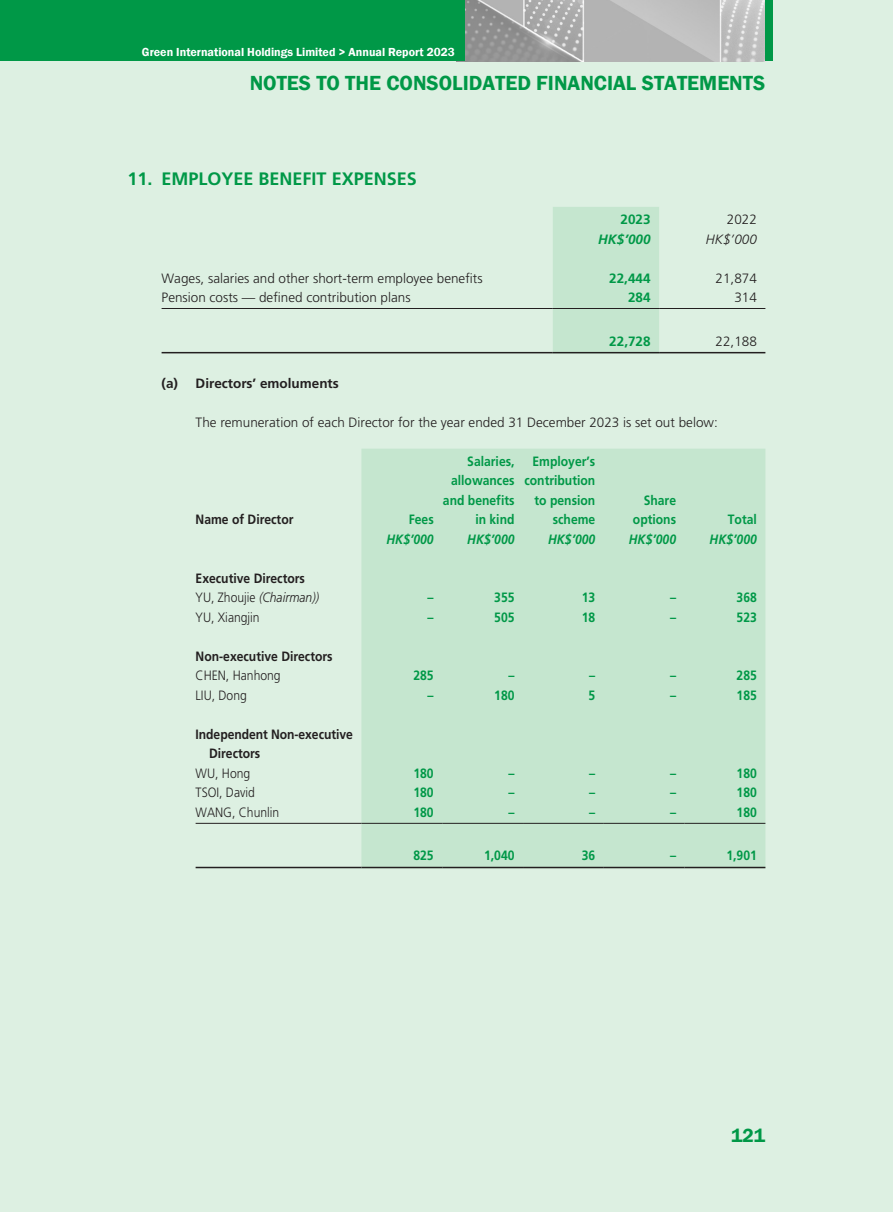
<style>
.page{position:relative;width:893px;height:1212px;background:#ddf0e2}
.page>*{position:absolute;margin:0;border:0;box-sizing:border-box;transform-origin:0 0}
.t1{font:600 21px "Franklin Gothic";color:#009847}
.t2{font:600 19.5px "Franklin Gothic";color:#009847}
.t3{font:700 18px "Frutiger LT Std";color:#009847}
.t4{font:300 13.5px "Frutiger LT Std";color:#231f20}
.t5{font:700 13.5px/19.5px "Frutiger LT Std";color:#009847;text-align:right;scale:.9 1}
.t6{font:700 13.5px/19.5px "Frutiger LT Std";color:#231f20;scale:.9 1}
.t7{font:300 13.5px "Frutiger LT Std";color:#231f20;scale:.9 1}
.t8{font:italic 700 13.5px "Frutiger LT Std";color:#009847;scale:.9 1}
.t9{font:700 13.5px "Frutiger LT Std";color:#231f20}
.t10{font:700 13.5px "Frutiger LT Std";color:#009847}
.t11{font:italic 700 13.5px "Frutiger LT Std";color:#009847}
.t12{font:italic 300 13.5px "Frutiger LT Std";color:#231f20}
.t13{font:600 12px "Franklin Gothic";color:#fff}
.s1{font-weight:300}
.s2{font-weight:300;font-style:italic}
</style>
<div class="page">
<img style="left:465px;top:0;width:300px;height:61px">
<div style="left:0;top:0;width:465px;height:61px;background:#009847"></div>
<div style="left:765px;top:0;width:7px;height:61px;background:#009847"></div>
<div style="left:553px;top:207px;width:106px;height:145px;background:#c5e6cf"></div>
<hr style="left:162px;top:308px;width:391px;height:1px;background:#231f20">
<hr style="left:553px;top:308px;width:106px;height:1px;background:#231f20">
<hr style="left:659px;top:308px;width:106px;height:1px;background:#231f20">
<hr style="left:162px;top:352px;width:391px;height:1px;background:#231f20">
<hr style="left:553px;top:352px;width:106px;height:1px;background:#231f20">
<hr style="left:659px;top:352px;width:106px;height:1px;background:#231f20">
<div style="left:361px;top:449px;width:404px;height:418px;background:#c5e6cf"></div>
<hr style="left:196px;top:823px;width:165px;height:1px;background:#231f20">
<hr style="left:361px;top:823px;width:81px;height:1px;background:#231f20">
<hr style="left:442px;top:823px;width:81px;height:1px;background:#231f20">
<hr style="left:523px;top:823px;width:81px;height:1px;background:#231f20">
<hr style="left:604px;top:823px;width:81px;height:1px;background:#231f20">
<hr style="left:685px;top:823px;width:80px;height:1px;background:#231f20">
<hr style="left:196px;top:867px;width:165px;height:1px;background:#231f20">
<hr style="left:361px;top:867px;width:81px;height:1px;background:#231f20">
<hr style="left:442px;top:867px;width:81px;height:1px;background:#231f20">
<hr style="left:523px;top:867px;width:81px;height:1px;background:#231f20">
<hr style="left:604px;top:867px;width:81px;height:1px;background:#231f20">
<hr style="left:685px;top:867px;width:80px;height:1px;background:#231f20">
<p class="t13" style="left:142px;top:45px;width:314px">Green International Holdings Limited &gt; Annual Report 2023</p>
<h1 class="t1" style="left:250px;top:70px;width:517px">NOTES TO THE CONSOLIDATED FINANCIAL STATEMENTS</h1>
<h3 class="t3" style="left:128px;top:168px;width:291px">11. EMPLOYEE BENEFIT EXPENSES</h3>
<p class="t10" style="left:621px;top:211px;width:32px">2023</p>
<p class="t4" style="left:727px;top:212px;width:32px">2022</p>
<p class="t11" style="left:598px;top:231px;width:54px">HK$’000</p>
<p class="t12" style="left:706px;top:231px;width:53px">HK$’000</p>
<p class="t4" style="left:162px;top:270px;width:323px">Wages, salaries and other short-term employee benefits</p>
<p class="t10" style="left:609px;top:270px;width:43px">22,444</p>
<p class="t4" style="left:716px;top:270px;width:43px">21,874</p>
<p class="t4" style="left:162px;top:290px;width:251px">Pension costs — defined contribution plans</p>
<p class="t10" style="left:628px;top:289px;width:24px">284</p>
<p class="t4" style="left:734px;top:290px;width:24px">314</p>
<p class="t10" style="left:609px;top:333px;width:43px">22,728</p>
<p class="t4" style="left:716px;top:333px;width:43px">22,188</p>
<p class="t9" style="left:162px;top:375px;width:179px">(a) Directors’ emoluments</p>
<p class="t4" style="left:196px;top:414px;width:524px">The remuneration of each Director for the year ended 31 December 2023 is set out below:</p>
<p class="t6" style="left:196px;top:510px;width:110px">Name of Director</p>
<p class="t5" style="left:409px;top:510px;width:29px">Fees</p>
<p class="t5" style="left:443px;top:451px;width:81px">Salaries, allowances and benefits in kind</p>
<p class="t5" style="left:524px;top:451px;width:80px">Employer’s contribution to pension scheme</p>
<p class="t5" style="left:633px;top:490px;width:49px">Share options</p>
<p class="t5" style="left:728px;top:510px;width:34px">Total</p>
<p class="t6" style="left:196px;top:568px;width:139px">Executive Directors<br><span class="s1">YU, Zhoujie</span> <span class="s2">(Chairman))</span></p>
<p class="t8" style="left:386px;top:531px;width:54px">HK$’000</p>
<p class="t8" style="left:467px;top:531px;width:54px">HK$’000</p>
<p class="t8" style="left:548px;top:531px;width:54px">HK$’000</p>
<p class="t8" style="left:629px;top:531px;width:54px">HK$’000</p>
<p class="t8" style="left:710px;top:531px;width:54px">HK$’000</p>
<p class="t5" style="left:428px;top:588px;width:8px">–</p>
<p class="t5" style="left:494px;top:588px;width:24px">355</p>
<p class="t5" style="left:582px;top:588px;width:17px">13</p>
<p class="t5" style="left:670px;top:588px;width:8px">–</p>
<p class="t5" style="left:737px;top:588px;width:24px">368</p>
<p class="t7" style="left:196px;top:609px;width:73px">YU, Xiangjin</p>
<p class="t5" style="left:428px;top:607px;width:8px">–</p>
<p class="t5" style="left:494px;top:607px;width:24px">505</p>
<p class="t5" style="left:582px;top:607px;width:17px">18</p>
<p class="t5" style="left:670px;top:607px;width:8px">–</p>
<p class="t5" style="left:737px;top:607px;width:24px">523</p>
<p class="t6" style="left:196px;top:646px;width:154px">Non-executive Directors</p>
<p class="t7" style="left:196px;top:668px;width:96px">CHEN, Hanhong</p>
<p class="t5" style="left:413px;top:666px;width:24px">285</p>
<p class="t5" style="left:508px;top:666px;width:8px">–</p>
<p class="t5" style="left:589px;top:666px;width:8px">–</p>
<p class="t5" style="left:670px;top:666px;width:8px">–</p>
<p class="t5" style="left:737px;top:666px;width:24px">285</p>
<p class="t7" style="left:196px;top:687px;width:59px">LIU, Dong</p>
<p class="t5" style="left:428px;top:685px;width:8px">–</p>
<p class="t5" style="left:494px;top:685px;width:24px">180</p>
<p class="t5" style="left:589px;top:685px;width:9px">5</p>
<p class="t5" style="left:670px;top:685px;width:8px">–</p>
<p class="t5" style="left:737px;top:685px;width:24px">185</p>
<p class="t6" style="left:209px;top:724px;width:161px;text-indent:-13px">Independent Non-executive<br>Directors</p>
<p class="t7" style="left:196px;top:765px;width:62px">WU, Hong</p>
<p class="t5" style="left:413px;top:763px;width:24px">180</p>
<p class="t5" style="left:508px;top:763px;width:8px">–</p>
<p class="t5" style="left:589px;top:763px;width:8px">–</p>
<p class="t5" style="left:670px;top:763px;width:8px">–</p>
<p class="t5" style="left:737px;top:763px;width:24px">180</p>
<p class="t7" style="left:196px;top:785px;width:68px">TSOI, David</p>
<p class="t5" style="left:413px;top:783px;width:24px">180</p>
<p class="t5" style="left:508px;top:783px;width:8px">–</p>
<p class="t5" style="left:589px;top:783px;width:8px">–</p>
<p class="t5" style="left:670px;top:783px;width:8px">–</p>
<p class="t5" style="left:737px;top:783px;width:24px">180</p>
<p class="t7" style="left:196px;top:804px;width:95px">WANG, Chunlin</p>
<p class="t5" style="left:413px;top:802px;width:24px">180</p>
<p class="t5" style="left:508px;top:802px;width:8px">–</p>
<p class="t5" style="left:589px;top:802px;width:8px">–</p>
<p class="t5" style="left:670px;top:802px;width:8px">–</p>
<p class="t5" style="left:737px;top:802px;width:24px">180</p>
<p class="t5" style="left:413px;top:846px;width:24px">825</p>
<p class="t5" style="left:484px;top:846px;width:35px">1,040</p>
<p class="t5" style="left:582px;top:846px;width:17px">36</p>
<p class="t5" style="left:670px;top:846px;width:8px">–</p>
<p class="t5" style="left:726px;top:846px;width:35px">1,901</p>
<h2 class="t2" style="left:731px;top:1124px;width:36px">121</h2>
</div>
